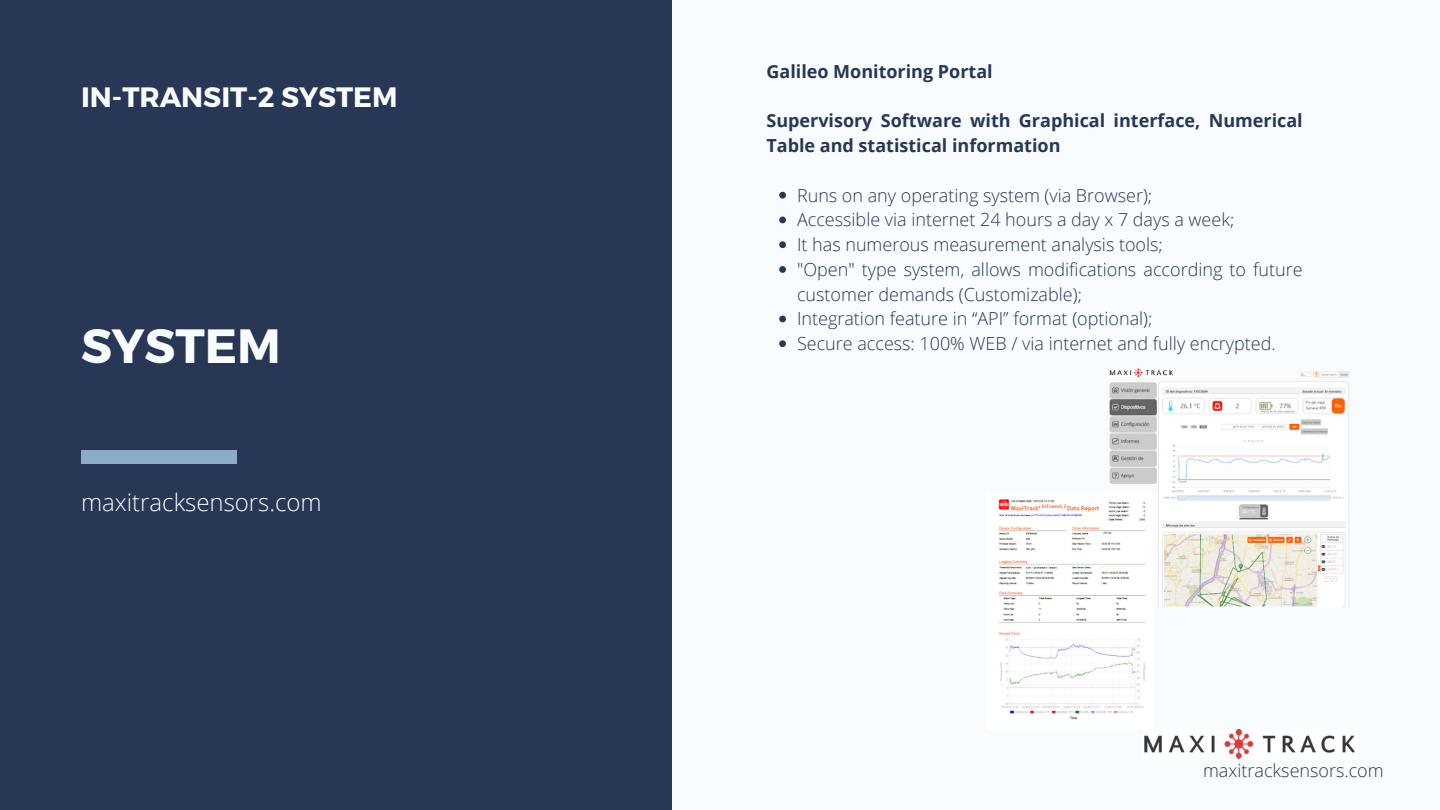
<style>
.page{position:relative;width:1440px;height:810px;background:#f9fcff}
.page>*{position:absolute;margin:0;border:0;box-sizing:border-box;transform-origin:0 0}
.t1{font:700 48px "Montserrat";color:#f9fcff}
.t2{font:700 28px "Montserrat";color:#f9fcff}
.t3{font:300 24px "Open Sans";color:#f9fcff}
.t4{font:300 18px/24.8px "Open Sans";color:#273755}
.t5{font:700 18px/24.8px "Open Sans";color:#273755}
</style>
<div class="page">
<div style="left:0;top:0;width:672px;height:810px;background:#273755"></div>
<div style="left:81px;top:450px;width:155px;height:14px;background:#8aabca"></div>
<img style="left:1109px;top:368px;width:240px;height:239px">
<img style="left:998px;top:494px;width:155px;height:226px">
<svg style="left:779px;top:192px;width:7px;height:7px"></svg>
<svg style="left:779px;top:217px;width:7px;height:6px"></svg>
<svg style="left:779px;top:241px;width:7px;height:7px"></svg>
<svg style="left:779px;top:266px;width:7px;height:7px"></svg>
<svg style="left:779px;top:316px;width:7px;height:6px"></svg>
<svg style="left:779px;top:340px;width:7px;height:7px"></svg>
<img style="left:1144px;top:729px;width:211px;height:30px">
<h2 class="t2" style="left:81px;top:78px;width:318px">IN-TRANSIT-2 SYSTEM</h2>
<h1 class="t1" style="left:81px;top:314px;width:201px">SYSTEM</h1>
<h3 class="t3" style="left:81px;top:485px;width:242px">maxitracksensors.com</h3>
<p class="t5" style="left:766px;top:58px;width:228px">Galileo Monitoring Portal</p>
<p class="t5" style="left:766px;top:108px;width:538px">Supervisory Software with Graphical interface, Numerical<br>Table and statistical information</p>
<p class="t4" style="left:797px;top:182px;width:507px">Runs on any operating system (via Browser);<br>Accessible via internet 24 hours a day x 7 days a week;<br>It has numerous measurement analysis tools;<br>"Open" type system, allows modifications according to future customer demands (Customizable);<br>Integration feature in “API” format (optional);<br>Secure access: 100% WEB / via internet and fully encrypted.</p>
<p class="t4" style="left:1203px;top:758px;width:182px">maxitracksensors.com</p>
</div>
